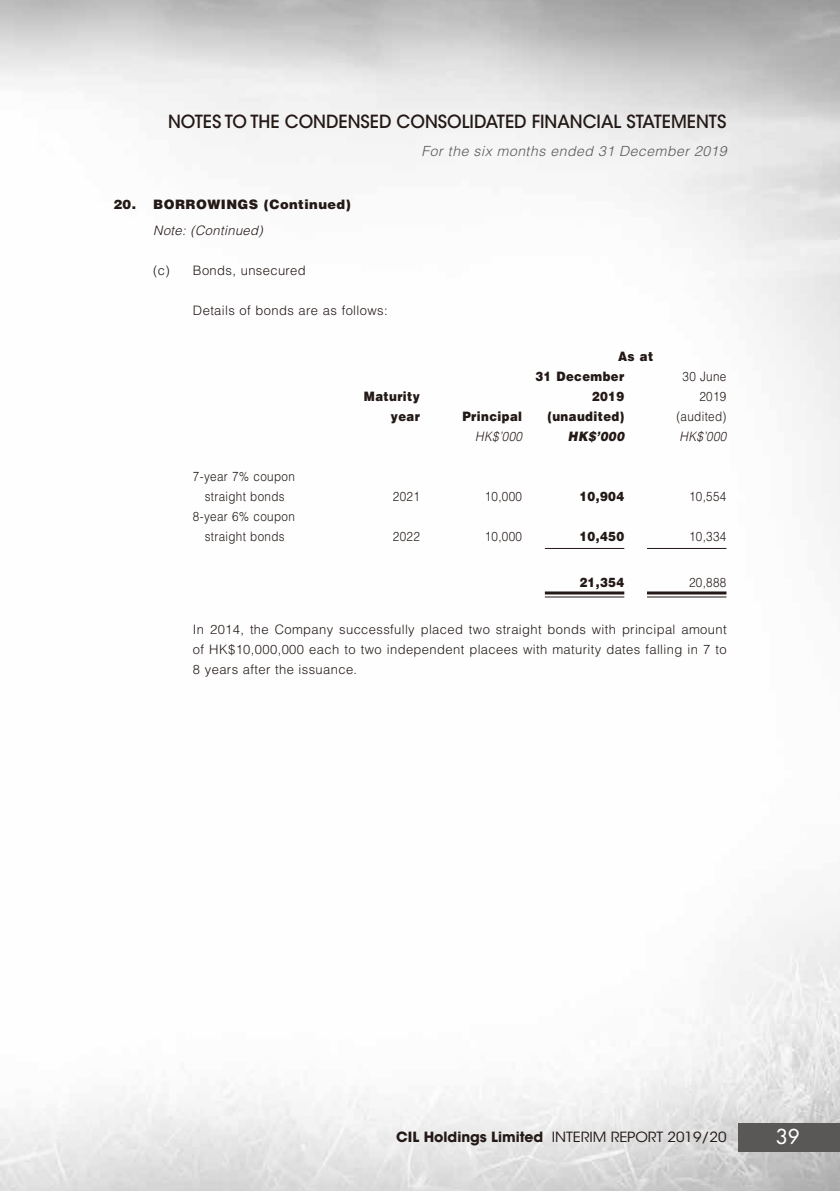
<style>
.page{position:relative;width:840px;height:1191px;background:#fff}
.page>*{position:absolute;margin:0;border:0;box-sizing:border-box;transform-origin:0 0}
.t1{font:500 20px "Futura Std";color:#fff}
.t2{font:500 18px "ITC Avant Garde Std";color:#231916;scale:.95 1}
.t3{font:14px "ITC Avant Garde Std";color:#231916;scale:1.05 1}
.t4{font:italic 300 14px "Helvetica LT Std";letter-spacing:.04em;color:#595857}
._06_Notes{font:300 13px/20px "Helvetica LT Std";letter-spacing:.03em;color:#231916;text-align:justify}
._51_N_Table_txt{font:300 13px/20px "Helvetica LT Std";letter-spacing:.03em;color:#231916;text-align:center;scale:.9 1}
._51_N_Table_txt-2{font:900 13px "Helvetica LT Std";letter-spacing:.035em;color:#231916;scale:.9 1}
._07_NH1{font:900 13px "Helvetica LT Std";letter-spacing:.035em;color:#231916}
._06_Notes-2{font:italic 300 13px "Helvetica LT Std";letter-spacing:.03em;color:#231916}
._51_N_Table_txt-3{font:italic 300 13px "Helvetica LT Std";letter-spacing:.03em;color:#231916;scale:.9 1}
._51_N_Table_txt-4{font:italic 900 13px "Helvetica LT Std";color:#231916;scale:.9 1}
.s1{font-weight:700}
</style>
<div class="page">
<img style="left:1px;top:0;width:838px;height:1191px">
<div style="left:737px;top:1123px;width:102px;height:28px;background:#595857"></div>
<hr style="left:544px;top:548px;width:80px;height:1px;background:#231916">
<hr style="left:646px;top:548px;width:80px;height:1px;background:#231916">
<hr style="left:544px;top:591px;width:80px;height:3px;background:#231916">
<hr style="left:544px;top:596px;width:80px;height:1px;background:#231916">
<hr style="left:646px;top:591px;width:80px;height:3px;background:#231916">
<hr style="left:646px;top:596px;width:80px;height:1px;background:#231916">
<h2 class="t2" style="left:168px;top:110px;width:589px">NOTES TO THE CONDENSED CONSOLIDATED FINANCIAL STATEMENTS</h2>
<p class="t4" style="left:421px;top:142px;width:306px">For the six months ended 31 December 2019</p>
<p class="_07_NH1" style="left:113px;top:196px;width:238px">20. BORROWINGS (Continued)</p>
<p class="_06_Notes-2" style="left:153px;top:222px;width:111px">Note: (Continued)</p>
<p class="_06_Notes" style="left:153px;top:260px;width:154px">(c) Bonds, unsecured</p>
<p class="_06_Notes" style="left:193px;top:300px;width:196px">Details of bonds are as follows:</p>
<p class="_51_N_Table_txt-2" style="left:364px;top:387px;width:64px">Maturity</p>
<p class="_51_N_Table_txt-2" style="left:617px;top:347px;width:40px">As at</p>
<p class="_51_N_Table_txt-2" style="left:535px;top:367px;width:100px">31 December</p>
<p class="_51_N_Table_txt-2" style="left:591px;top:387px;width:37px">2019</p>
<p class="_51_N_Table_txt" style="left:682px;top:366px;width:50px">30 June</p>
<p class="_51_N_Table_txt" style="left:699px;top:386px;width:32px">2019</p>
<p class="_51_N_Table_txt" style="left:193px;top:466px;width:115px">7-year 7% coupon straight bonds</p>
<p class="_51_N_Table_txt-2" style="left:390px;top:407px;width:34px">year</p>
<p class="_51_N_Table_txt-2" style="left:462px;top:407px;width:68px">Principal</p>
<p class="_51_N_Table_txt-2" style="left:547px;top:407px;width:87px">(unaudited)</p>
<p class="_51_N_Table_txt" style="left:676px;top:406px;width:57px">(audited)</p>
<p class="_51_N_Table_txt-3" style="left:475px;top:428px;width:54px">HK$’000</p>
<p class="_51_N_Table_txt-4" style="left:567px;top:427px;width:64px">HK$’000</p>
<p class="_51_N_Table_txt-3" style="left:679px;top:428px;width:54px">HK$’000</p>
<p class="_51_N_Table_txt" style="left:393px;top:486px;width:32px">2021</p>
<p class="_51_N_Table_txt" style="left:484px;top:486px;width:43px">10,000</p>
<p class="_51_N_Table_txt-2" style="left:579px;top:487px;width:51px">10,904</p>
<p class="_51_N_Table_txt" style="left:688px;top:486px;width:43px">10,554</p>
<p class="_51_N_Table_txt" style="left:193px;top:506px;width:115px">8-year 6% coupon straight bonds</p>
<p class="_51_N_Table_txt" style="left:393px;top:526px;width:32px">2022</p>
<p class="_51_N_Table_txt" style="left:484px;top:526px;width:43px">10,000</p>
<p class="_51_N_Table_txt-2" style="left:579px;top:527px;width:51px">10,450</p>
<p class="_51_N_Table_txt" style="left:688px;top:526px;width:43px">10,334</p>
<p class="_51_N_Table_txt-2" style="left:579px;top:573px;width:51px">21,354</p>
<p class="_51_N_Table_txt" style="left:688px;top:572px;width:43px">20,888</p>
<p class="_06_Notes" style="left:193px;top:619px;width:535px">In 2014, the Company successfully placed two straight bonds with principal amount of HK$10,000,000 each to two independent placees with maturity dates falling in 7 to 8 years after the issuance.</p>
<p class="t3" style="left:396px;top:1128px;width:316px"><span class="s1">CIL Holdings Limited</span> INTERIM REPORT 2019/20</p>
<h1 class="t1" style="left:775px;top:1123px;width:25px">39</h1>
</div>
